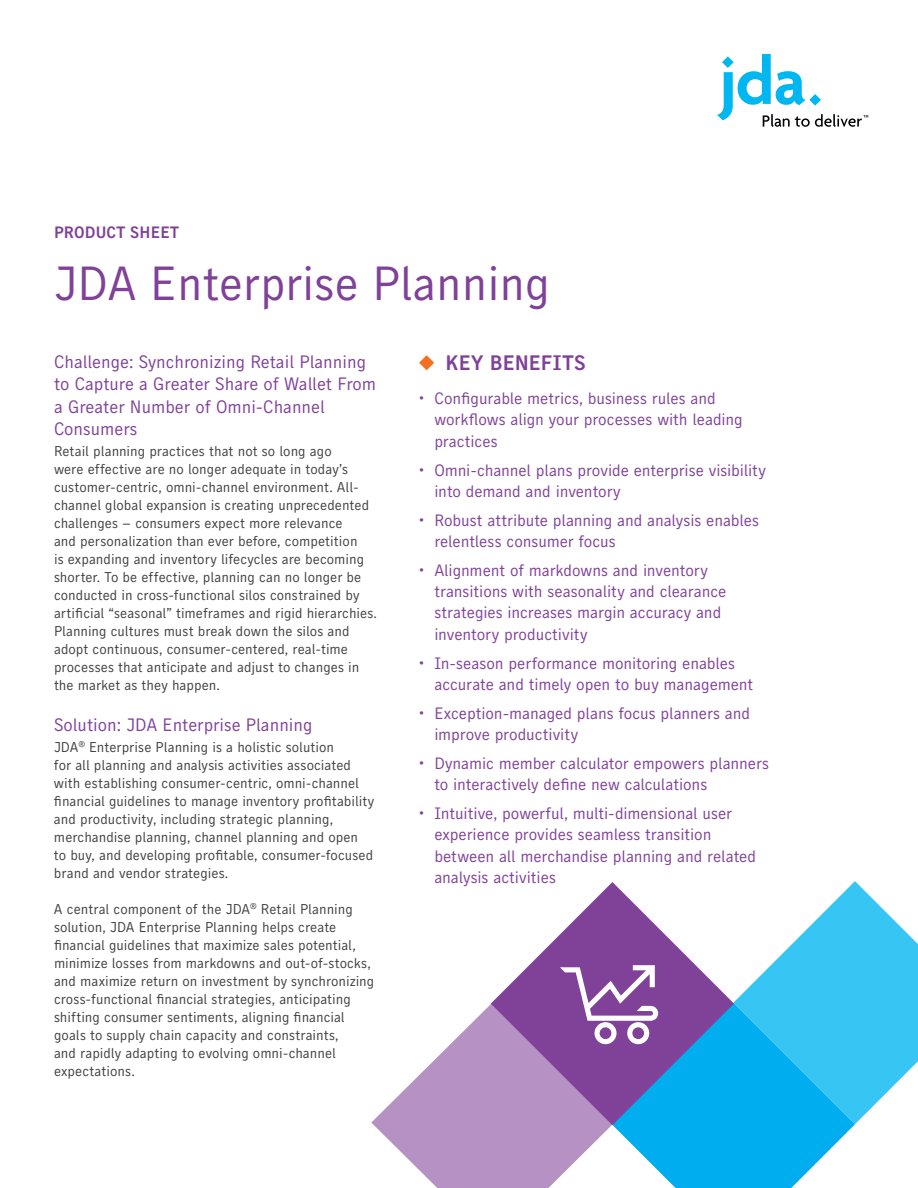
<style>
.page{position:relative;width:918px;height:1188px;background:#fff}
.page>*{position:absolute;margin:0;border:0;box-sizing:border-box;transform-origin:0 0}
.t1{font:48px "Skopex Gothic";color:#804199}
.t2{font:21px "Skopex Gothic Bld";color:#804199}
.t3{font:18px/22.5px "Skopex Gothic";color:#804199}
.t4{font:16.5px/21.1px "Skopex Gothic";letter-spacing:-.005em;color:#804199}
.t5{font:16.5px "Skopex Gothic Bld";letter-spacing:.01em;color:#804199}
.t6{font:14.25px/18px "Skopex Gothic";color:#414042}
.s1{color:#f36f21}
</style>
<div class="page">
<svg style="left:717px;top:54px;width:151px;height:73px"></svg>
<svg style="left:734px;top:881px;width:184px;height:243px;fill:#37c6f4"></svg>
<svg style="left:614px;top:1003px;width:241px;height:185px;background:#2fbef2"></svg>
<svg style="left:492px;top:882px;width:242px;height:243px"></svg>
<svg style="left:560px;top:965px;width:98px;height:79px"></svg>
<svg style="left:371px;top:1002px;width:243px;height:186px;fill:#b591c4"></svg>
<p class="t5" style="left:54px;top:222px;width:127px">PRODUCT SHEET</p>
<h1 class="t1" style="left:54px;top:254px;width:498px">JDA Enterprise Planning</h1>
<p class="t3" style="left:54px;top:350px;width:324px">Challenge: Synchronizing Retail Planning to Capture a Greater Share of Wallet From a Greater Number of Omni-Channel<br>Consumers</p>
<p class="t6" style="left:54px;top:442px;width:325px">Retail planning practices that not so long ago<br>were effective are no longer adequate in today’s customer-centric, omni-channel environment. All&shy;channel global expansion is creating unprecedented challenges – consumers expect more relevance<br>and personalization than ever before, competition<br>is expanding and inventory lifecycles are becoming shorter. To be effective, planning can no longer be conducted in cross-functional silos constrained by artificial “seasonal” timeframes and rigid hierarchies.<br>Planning cultures must break down the silos and adopt continuous, consumer-centered, real-time processes that anticipate and adjust to changes in the market as they happen.</p>
<p class="t3" style="left:54px;top:713px;width:260px">Solution: JDA Enterprise Planning</p>
<p class="t6" style="left:54px;top:738px;width:322px">JDA<sup>®</sup> Enterprise Planning is a holistic solution<br>for all planning and analysis activities associated with establishing consumer-centric, omni-channel financial guidelines to manage inventory profitability and productivity, including strategic planning, merchandise planning, channel planning and open<br>to buy, and developing profitable, consumer-focused brand and vendor strategies.</p>
<p class="t6" style="left:54px;top:900px;width:322px">A central component of the JDA<sup>®</sup> Retail Planning solution, JDA Enterprise Planning helps create financial guidelines that maximize sales potential, minimize losses from markdowns and out-of-stocks, and maximize return on investment by synchronizing cross-functional financial strategies, anticipating shifting consumer sentiments, aligning financial goals to supply chain capacity and constraints,<br>and rapidly adapting to evolving omni-channel expectations.</p>
<h2 class="t2" style="left:419px;top:350px;width:169px"><span class="s1">◆</span> KEY BENEFITS</h2>
<p class="t4" style="left:434px;top:388px;width:310px;text-indent:-16px">• Configurable metrics, business rules and workflows align your processes with leading practices</p>
<p class="t4" style="left:434px;top:459px;width:333px;text-indent:-16px">• Omni-channel plans provide enterprise visibility into demand and inventory</p>
<p class="t4" style="left:434px;top:509px;width:326px;text-indent:-16px">• Robust attribute planning and analysis enables relentless consumer focus</p>
<p class="t4" style="left:434px;top:559px;width:294px;text-indent:-16px">• Alignment of markdowns and inventory transitions with seasonality and clearance strategies increases margin accuracy and inventory productivity</p>
<p class="t4" style="left:434px;top:652px;width:320px;text-indent:-16px">• In-season performance monitoring enables accurate and timely open to buy management</p>
<p class="t4" style="left:434px;top:702px;width:317px;text-indent:-16px">• Exception-managed plans focus planners and improve productivity</p>
<p class="t4" style="left:434px;top:752px;width:336px;text-indent:-16px">• Dynamic member calculator empowers planners to interactively define new calculations</p>
<p class="t4" style="left:434px;top:803px;width:323px;text-indent:-16px">• Intuitive, powerful, multi-dimensional user experience provides seamless transition between all merchandise planning and related analysis activities</p>
</div>
